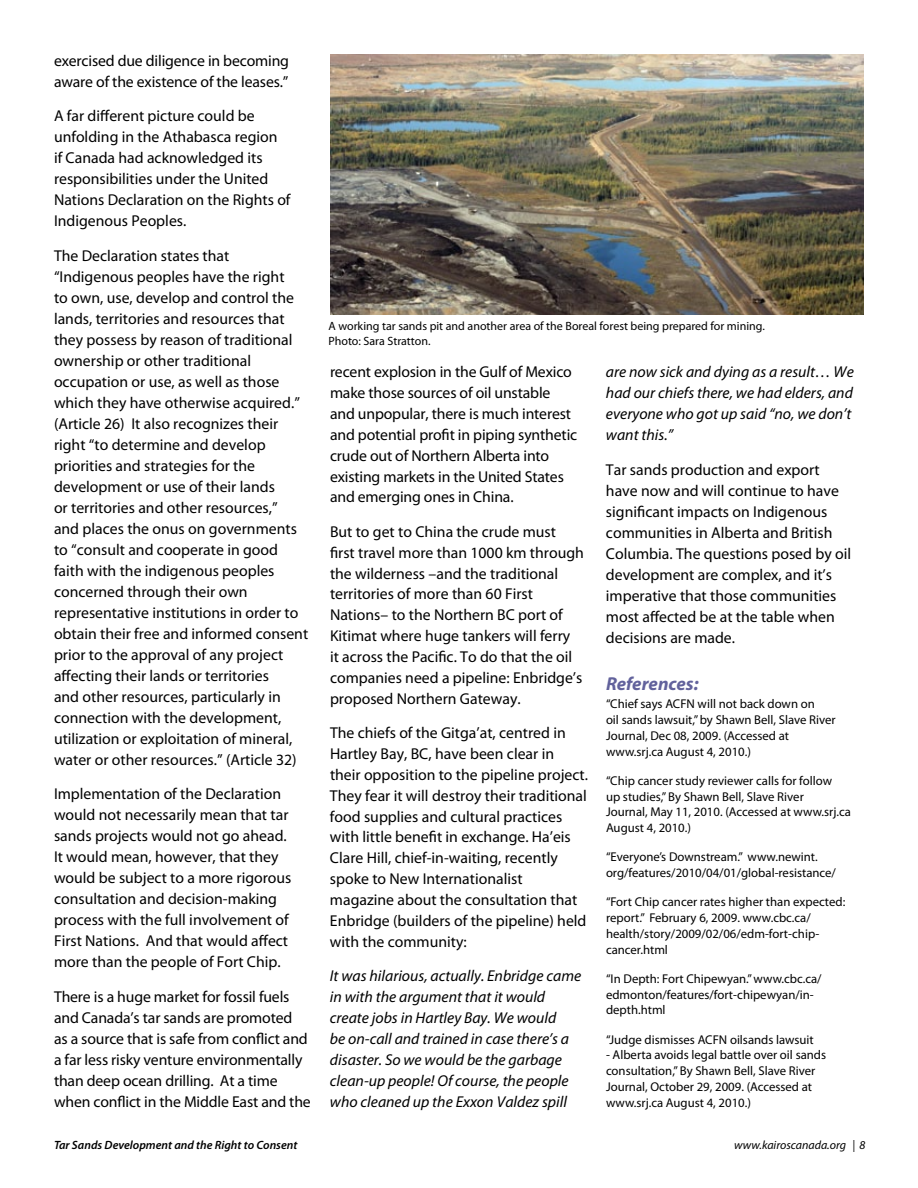
<style>
.page{position:relative;width:918px;height:1188px;background:#fff}
.page>*{position:absolute;margin:0;border:0;box-sizing:border-box;transform-origin:0 0}
.t1{font:italic 700 18.75px "Myriad Pro";color:#62629c}
.t2{font:15.75px/21px "Myriad Pro";color:#000}
.t3{font:italic 15.75px/20.9px "Myriad Pro";color:#000}
.t4{font:12.75px/15.8px "Myriad Pro";color:#000}
.t5{font:12px/15px "Myriad Pro";color:#000}
.t6{font:italic 600 12px "Myriad Pro";color:#000}
.t7{font:italic 12px "Myriad Pro";color:#000}
</style>
<div class="page">
<img style="left:331px;top:54px;width:533px;height:261px">
<p class="t2" style="left:54px;top:50px;width:237px">exercised due diligence in becoming aware of the existence of the leases.”</p>
<p class="t2" style="left:54px;top:105px;width:238px">A far different picture could be unfolding in the Athabasca region<br>if Canada had acknowledged its responsibilities under the United<br>Nations Declaration on the Rights of<br>Indigenous Peoples.</p>
<p class="t2" style="left:54px;top:245px;width:256px">The Declaration states that “Indigenous peoples have the right<br>to own, use, develop and control the lands, territories and resources that they possess by reason of traditional ownership or other traditional occupation or use, as well as those which they have otherwise acquired.” (Article 26) It also recognizes their right “to determine and develop priorities and strategies for the development or use of their lands<br>or territories and other resources,”<br>and places the onus on governments to “consult and cooperate in good faith with the indigenous peoples concerned through their own representative institutions in order to obtain their free and informed consent prior to the approval of any project affecting their lands or territories<br>and other resources, particularly in connection with the development, utilization or exploitation of mineral, water or other resources.” (Article 32)</p>
<p class="t2" style="left:54px;top:783px;width:239px">Implementation of the Declaration would not necessarily mean that tar sands projects would not go ahead.<br>It would mean, however, that they would be subject to a more rigorous consultation and decision-making process with the full involvement of First Nations. And that would affect more than the people of Fort Chip.</p>
<p class="t2" style="left:54px;top:986px;width:258px">There is a huge market for fossil fuels and Canada’s tar sands are promoted<br>as a source that is safe from conflict and a far less risky venture environmentally than deep ocean drilling. At a time when conflict in the Middle East and the</p>
<p class="t5" style="left:328px;top:318px;width:438px">A working tar sands pit and another area of the Boreal forest being prepared for mining.<br>Photo: Sara Stratton.</p>
<p class="t2" style="left:330px;top:361px;width:249px">recent explosion in the Gulf of Mexico make those sources of oil unstable and unpopular, there is much interest and potential profit in piping synthetic crude out of Northern Alberta into existing markets in the United States and emerging ones in China.</p>
<p class="t2" style="left:330px;top:521px;width:255px">But to get to China the crude must first travel more than 1000 km through the wilderness –and the traditional territories of more than 60 First Nations– to the Northern BC port of Kitimat where huge tankers will ferry<br>it across the Pacific. To do that the oil companies need a pipeline: Enbridge’s proposed Northern Gateway.</p>
<p class="t2" style="left:330px;top:722px;width:260px">The chiefs of the Gitga’at, centred in Hartley Bay, BC, have been clear in their opposition to the pipeline project.<br>They fear it will destroy their traditional food supplies and cultural practices with little benefit in exchange. Ha’eis Clare Hill, chief-in-waiting, recently spoke to New Internationalist magazine about the consultation that Enbridge (builders of the pipeline) held with the community:</p>
<p class="t3" style="left:330px;top:965px;width:253px">It was hilarious, actually. Enbridge came in with the argument that it would create jobs in Hartley Bay. We would<br>be on-call and trained in case there’s a disaster. So we would be the garbage clean-up people! Of course, the people who cleaned up the Exxon Valdez spill</p>
<p class="t3" style="left:606px;top:361px;width:249px">are now sick and dying as a result… We had our chiefs there, we had elders, and everyone who got up said “no, we don’t want this.”</p>
<p class="t2" style="left:606px;top:459px;width:247px">Tar sands production and export have now and will continue to have significant impacts on Indigenous communities in Alberta and British<br>Columbia. The questions posed by oil development are complex, and it’s imperative that those communities most affected be at the table when decisions are made.</p>
<p class="t1" style="left:606px;top:671px;width:94px">References:</p>
<p class="t4" style="left:606px;top:696px;width:231px">“Chief says ACFN will not back down on<br>oil sands lawsuit,”by Shawn Bell, Slave River Journal, Dec 08, 2009. (Accessed at www.srj.ca August 4, 2010.)</p>
<p class="t4" style="left:606px;top:773px;width:246px">“Chip cancer study reviewer calls for follow<br>up studies,”By Shawn Bell, Slave River<br>Journal, May 11, 2010. (Accessed at www.srj.ca August 4, 2010.)</p>
<p class="t4" style="left:606px;top:849px;width:231px">“Everyone’s Downstream.” www.newint. org/features/2010/04/01/global-resistance/</p>
<p class="t4" style="left:606px;top:894px;width:241px">“Fort Chip cancer rates higher than expected: report.” February 6, 2009. www.cbc.ca/ health/story/2009/02/06/edm-fort-chip&shy;cancer.html</p>
<p class="t4" style="left:606px;top:970px;width:217px">“In Depth: Fort Chipewyan.”www.cbc.ca/ edmonton/features/fort-chipewyan/in&shy;depth.html</p>
<p class="t4" style="left:606px;top:1031px;width:209px">“Judge dismisses ACFN oilsands lawsuit</p>
<p class="t4" style="left:606px;top:1047px;width:222px">- Alberta avoids legal battle over oil sands consultation,”By Shawn Bell, Slave River Journal, October 29, 2009. (Accessed at www.srj.ca August 4, 2010.)</p>
<p class="t6" style="left:54px;top:1137px;width:245px">Tar Sands Development and the Right to Consent</p>
<p class="t7" style="left:734px;top:1138px;width:133px">www.kairoscanada.org | 8</p>
</div>
